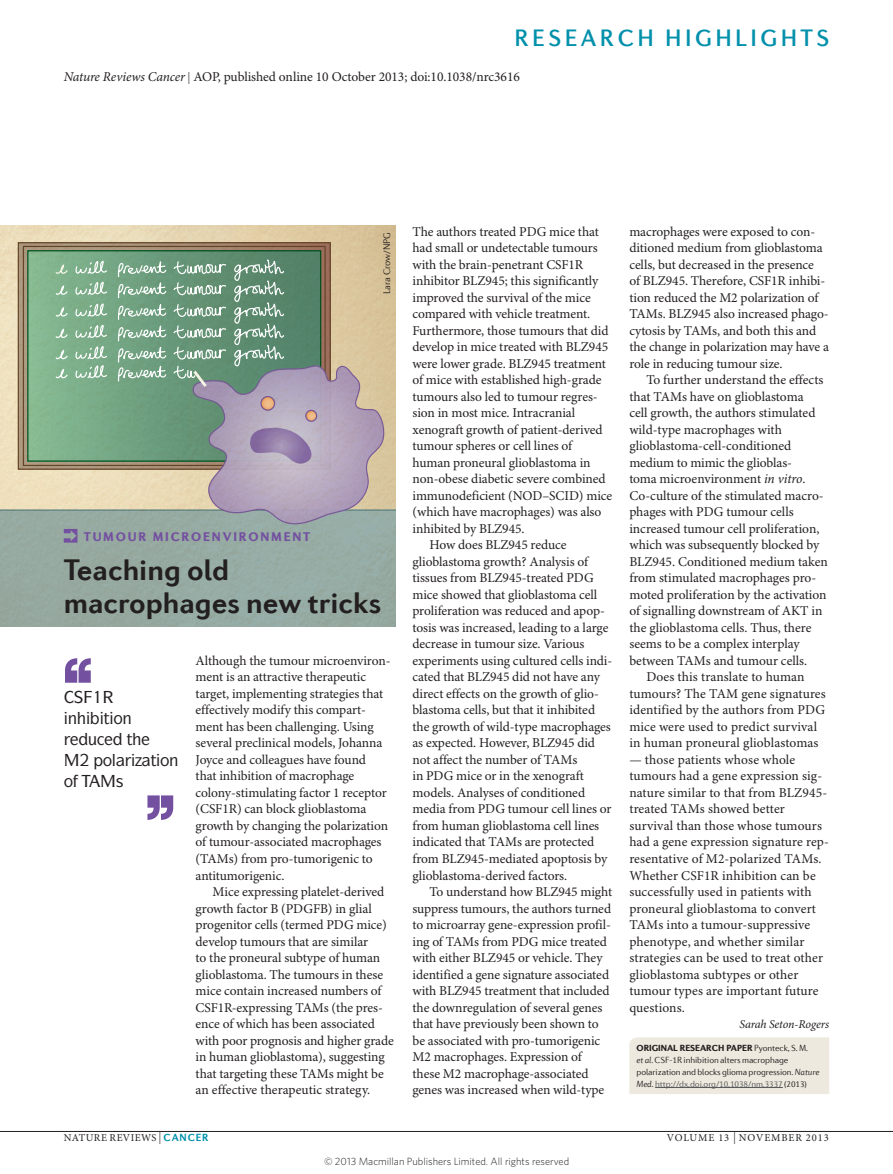
<style>
.page{position:relative;width:893px;height:1174px;background:#fff}
.page>*{position:absolute;margin:0;border:0;box-sizing:border-box;transform-origin:0 0}
.title-small{font:700 30px/33px "Diverda Sans Com";color:#231f20}
.sectionheader{font:500 24px "Diverda Sans Com";letter-spacing:.14em;color:#0090ab}
.pulloutquote{font:500 16.5px "ITC Symbol Std";color:#231f20}
.bodyindent{font:13.5px/16.5px "Minion Pro";letter-spacing:-.005em;color:#231f20}
.bodyfirst{font:13.5px/16.5px "Minion Pro";letter-spacing:-.01em;color:#231f20}
.ministrap{font:900 12.75px "Diverda Sans Com";letter-spacing:.14em;color:#7450a0}
.author{font:italic 12px "Minion Pro";letter-spacing:-.01em;color:#231f20}
.t1{font:300 10.5px "Whitney";color:#231f20}
.t2{font:10.5px "Minion Pro";letter-spacing:.07em;color:#231f20}
.t3{font:10.5px "Minion Pro";letter-spacing:.04em;color:#231f20}
.creditstyle{font:300 9.75px "Diverda Sans Com";letter-spacing:-.005em;color:#231f20}
.webbody{font:300 9px/12px "Diverda Sans Com";letter-spacing:-.01em;color:#231f20}
.s1{font-style:italic}
.s2{font-size:12px}
.s3{font-weight:900}
.s4{color:#57585a}
.s5{font-family:"Diverda Sans Com";font-weight:700;color:#0090ab}
</style>
<div class="page">
<svg style="left:147px;top:795px;width:26px;height:25px"></svg>
<svg style="left:65px;top:658px;width:26px;height:24px"></svg>
<img style="left:0;top:225px;width:395px;height:401px">
<svg style="left:117px;top:258px;width:50px;height:125px;background:#86af94"></svg>
<svg style="left:54px;top:260px;width:54px;height:121px;background:#8cb898"></svg>
<svg style="left:173px;top:245px;width:211px;height:279px;background:#9ba198"></svg>
<hr style="left:0;top:1131px;width:893px;height:1px;background:#231f20">
<svg style="left:64px;top:529px;width:13px;height:13px"></svg>
<div style="left:629px;top:1037px;width:200px;height:57px;background:#ede9de"></div>
<hr style="left:655px;top:1087px;width:128px;height:1px;background:#57585a">
<p class="sectionheader" style="left:514px;top:24px;width:316px">RESEARCH HIGHLIGHTS</p>
<p class="bodyindent" style="left:64px;top:69px;width:458px"><span class="s1">Nature Reviews Cancer</span> <span class="s2">|</span> AOP, published online 10 October 2013; doi:10.1038/nrc3616</p>
<p class="creditstyle" style="left:381px;top:294px;width:64px;rotate:-90deg">Lara Crow/NPG</p>
<p class="ministrap" style="left:84px;top:529px;width:228px">TUMOUR MICROENVIRONMENT</p>
<p class="title-small" style="left:64px;top:552px;width:319px">Teaching old macrophages new tricks</p>
<p class="pulloutquote" style="left:68px;top:707px;width:66px">■ ▼□■</p>
<p class="pulloutquote" style="left:150px;top:749px;width:30px">▼□■</p>
<p class="bodyfirst" style="left:196px;top:653px;width:196px">Although the tumour microenviron&shy;ment is an attractive therapeutic target, implementing strategies that effectively modify this compart&shy;ment has been challenging. Using several preclinical models, Johanna Joyce and colleagues have found<br>that inhibition of macrophage colony-stimulating factor 1 receptor (CSF1R) can block glioblastoma growth by changing the polarization of tumour-associated macrophages (TAMs) from pro-tumorigenic to antitumorigenic.</p>
<p class="bodyindent" style="left:196px;top:884px;width:200px;text-indent:17px">Mice expressing platelet-derived growth factor B (PDGFB) in glial progenitor cells (termed PDG mice) develop tumours that are similar<br>to the proneural subtype of human glioblastoma. The tumours in these mice contain increased numbers of CSF1R-expressing TAMs (the pres&shy;ence of which has been associated with poor prognosis and higher grade in human glioblastoma), suggesting that targeting these TAMs might be an effective therapeutic strategy.</p>
<p class="bodyindent" style="left:412px;top:224px;width:201px">The authors treated PDG mice that had small or undetectable tumours with the brain-penetrant CSF1R inhibitor BLZ945; this significantly improved the survival of the mice compared with vehicle treatment.<br>Furthermore, those tumours that did develop in mice treated with BLZ945 were lower grade. BLZ945 treatment of mice with established high-grade tumours also led to tumour regres&shy;sion in most mice. Intracranial xenograft growth of patient-derived tumour spheres or cell lines of human proneural glioblastoma in non-obese diabetic severe combined immunodeficient (NOD–SCID) mice (which have macrophages) was also inhibited by BLZ945.</p>
<p class="bodyindent" style="left:412px;top:537px;width:201px;text-indent:17px">How does BLZ945 reduce glioblastoma growth? Analysis of tissues from BLZ945-treated PDG mice showed that glioblastoma cell proliferation was reduced and apop&shy;tosis was increased, leading to a large decrease in tumour size. Various experiments using cultured cells indi&shy;cated that BLZ945 did not have any direct effects on the growth of glio&shy;blastoma cells, but that it inhibited the growth of wild-type macrophages as expected. However, BLZ945 did not affect the number of TAMs<br>in PDG mice or in the xenograft models. Analyses of conditioned media from PDG tumour cell lines or from human glioblastoma cell lines indicated that TAMs are protected from BLZ945-mediated apoptosis by glioblastoma-derived factors.</p>
<p class="bodyindent" style="left:412px;top:884px;width:201px;text-indent:17px">To understand how BLZ945 might suppress tumours, the authors turned to microarray gene-expression profil&shy;ing of TAMs from PDG mice treated with either BLZ945 or vehicle. They identified a gene signature associated with BLZ945 treatment that included the downregulation of several genes that have previously been shown to be associated with pro-tumorigenic M2 macrophages. Expression of these M2 macrophage-associated genes was increased when wild-type</p>
<p class="bodyindent" style="left:629px;top:224px;width:201px">macrophages were exposed to con&shy;ditioned medium from glioblastoma cells, but decreased in the presence<br>of BLZ945. Therefore, CSF1R inhibi&shy;tion reduced the M2 polarization of TAMs. BLZ945 also increased phago&shy;cytosis by TAMs, and both this and the change in polarization may have a role in reducing tumour size.</p>
<p class="bodyindent" style="left:629px;top:372px;width:200px;text-indent:17px">To further understand the effects that TAMs have on glioblastoma<br>cell growth, the authors stimulated wild-type macrophages with glioblastoma-cell-conditioned medium to mimic the glioblas-<br>toma microenvironment <span class="s1">in vitro</span>.<br>Co-culture of the stimulated macro&shy;phages with PDG tumour cells increased tumour cell proliferation, which was subsequently blocked by BLZ945. Conditioned medium taken from stimulated macrophages pro&shy;moted proliferation by the activation of signalling downstream of AKT in the glioblastoma cells. Thus, there seems to be a complex interplay between TAMs and tumour cells.</p>
<p class="bodyindent" style="left:629px;top:669px;width:198px;text-indent:17px">Does this translate to human tumours? The TAM gene signatures identified by the authors from PDG mice were used to predict survival in human proneural glioblastomas</p>
<p class="bodyindent" style="left:629px;top:752px;width:201px">— those patients whose whole tumours had a gene expression sig&shy;nature similar to that from BLZ945- treated TAMs showed better survival than those whose tumours had a gene expression signature rep&shy;resentative of M2-polarized TAMs.<br>Whether CSF1R inhibition can be successfully used in patients with proneural glioblastoma to convert<br>TAMs into a tumour-suppressive phenotype, and whether similar strategies can be used to treat other glioblastoma subtypes or other tumour types are important future questions.</p>
<p class="author" style="left:740px;top:1017px;width:91px">Sarah Seton-Rogers</p>
<p class="webbody" style="left:637px;top:1041px;width:184px"><span class="s3">ORIGINAL RESEARCH PAPER</span> Pyonteck, S. M.<br><span class="s1">et al.</span> CSF-1R inhibition alters macrophage polarization and blocks glioma progression. <span class="s1">Nature Med.</span> <span class="s4">http://dx.doi.org/10.1038/nm.3337</span> (2013)</p>
<p class="t3" style="left:64px;top:1131px;width:146px">NATURE REVIEWS <span class="s2">|</span> <span class="s5">CANCER</span></p>
<p class="t2" style="left:667px;top:1131px;width:163px">VOLUME 13 <span class="s2">|</span> NOVEMBER 2013</p>
<p class="t1" style="left:324px;top:1154px;width:247px">© 2013 Macmillan Publishers Limited. All rights reserved</p>
</div>
